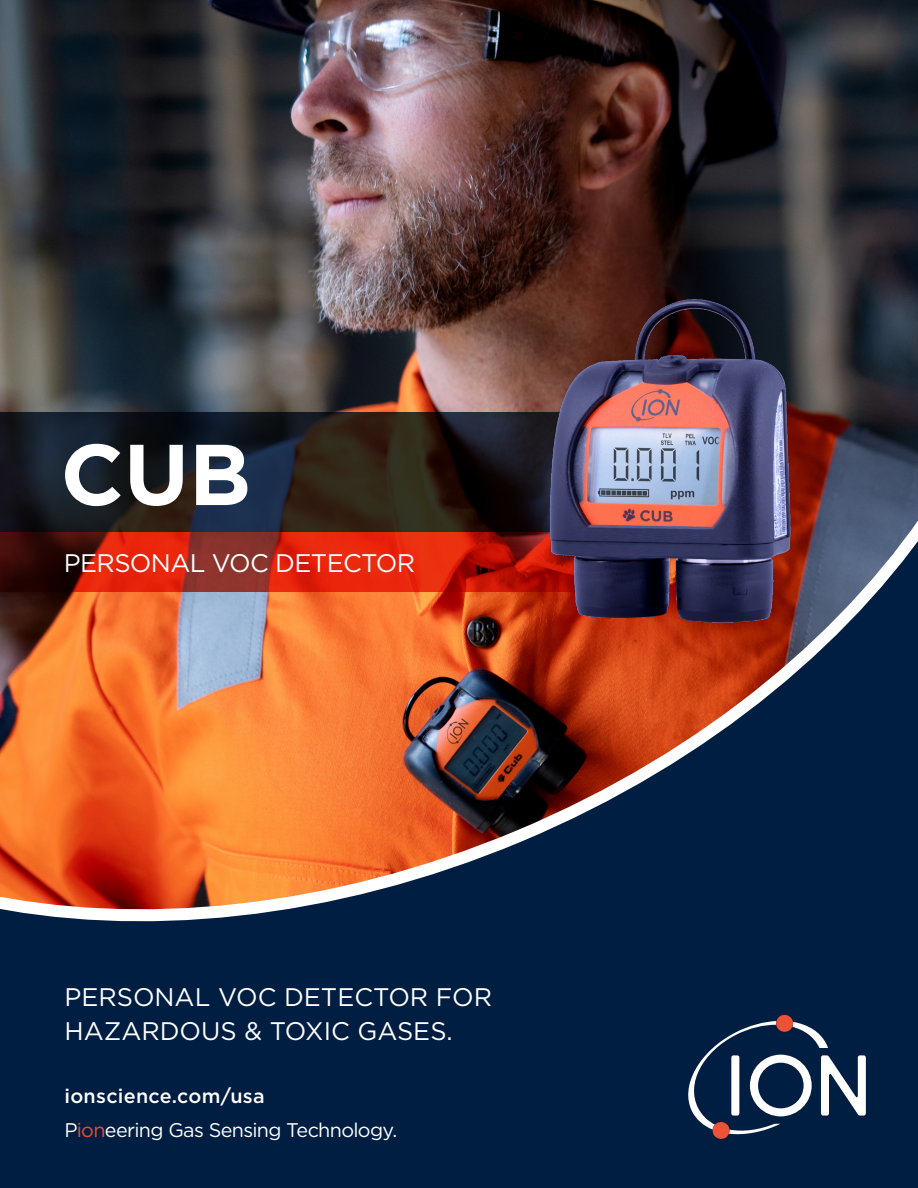
<style>
.page{position:relative;width:918px;height:1188px;background:#001e41}
.page>*{position:absolute;margin:0;border:0;box-sizing:border-box;transform-origin:0 0}
.t1{font:700 86.1px "Gotham";color:#fff}
.t2{font:25.35px "Gotham";color:#fff}
.t3{font:25.35px "Gotham";letter-spacing:-.025em;color:#fff}
.t4{font:19.8px "Gotham";letter-spacing:-.035em;color:#fff}
.t5{font:500 19.8px "Gotham";letter-spacing:.015em;color:#fff}
.s1{color:#ed4b38}
</style>
<div class="page">
<img style="left:0;top:0;width:918px;height:922px">
<svg style="left:688px;top:1014px;width:178px;height:125px"></svg>
<svg style="left:0;top:412px;width:536px;height:120px"></svg>
<svg style="left:0;top:532px;width:536px;height:60px"></svg>
<img style="left:536px;top:290px;width:270px;height:347px">
<p class="t1" style="left:61px;top:425px;width:192px">CUB</p>
<p class="t3" style="left:64px;top:547px;width:353px">PERSONAL VOC DETECTOR</p>
<p class="t2" style="left:64px;top:981px;width:429px">PERSONAL VOC DETECTOR FOR</p>
<p class="t2" style="left:64px;top:1015px;width:390px">HAZARDOUS &amp; TOXIC GASES.</p>
<p class="t5" style="left:64px;top:1083px;width:202px">ionscience.com/usa</p>
<p class="t4" style="left:64px;top:1117px;width:334px">P<span class="s1">ion</span>eering Gas Sensing Technology.</p>
</div>
